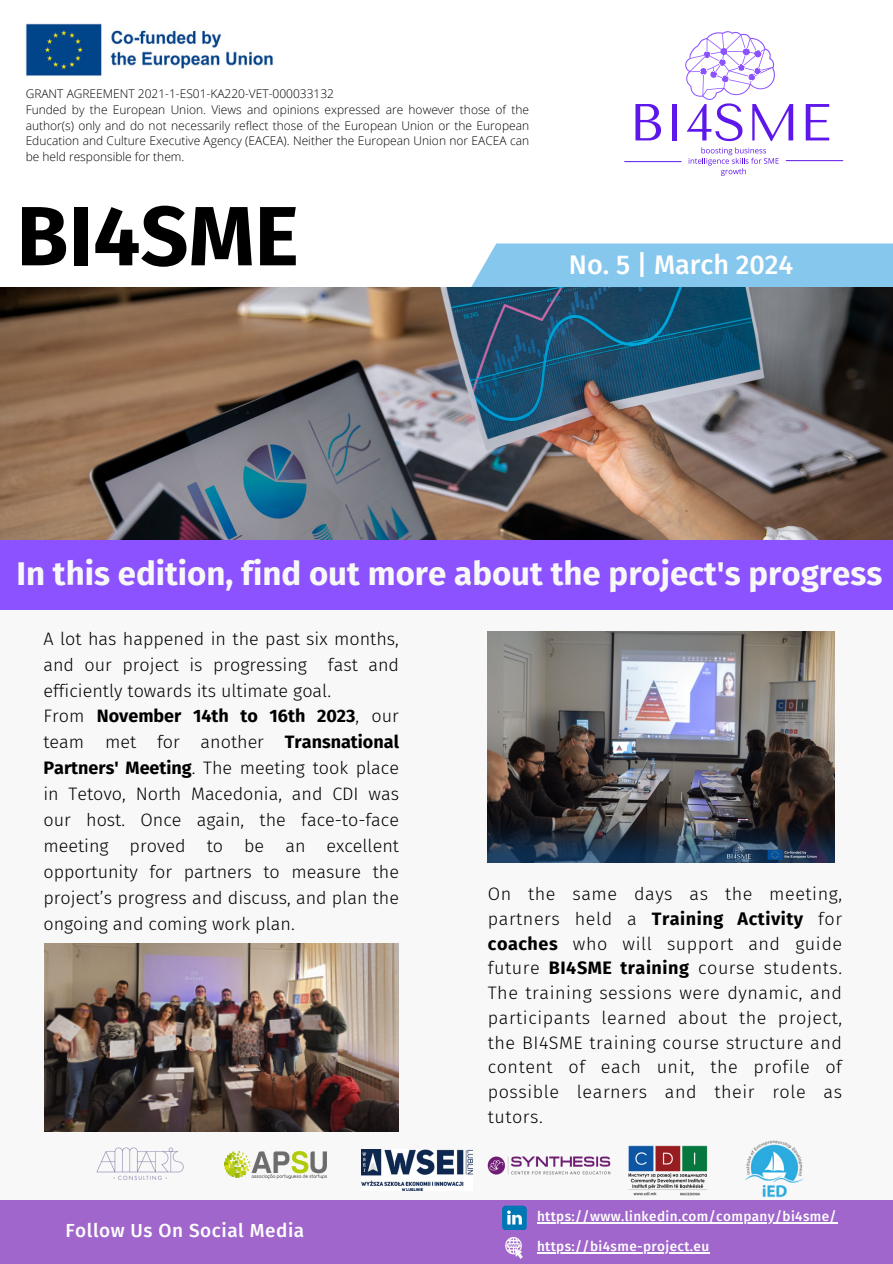
<style>
.page{position:relative;width:893px;height:1264px;background:#fff}
.page>*{position:absolute;margin:0;border:0;box-sizing:border-box;transform-origin:0 0}
.t1{font:700 84px "Fira Sans";color:#000}
.t2{font:700 33px "Fira Sans";color:#f8f8f8}
.t3{font:500 27px "Fira Sans";color:#fff}
.t4{font:500 18.9px "Fira Sans";letter-spacing:.03em;color:#fff}
.t5{font:300 18px/25.8px "Fira Sans";color:#000}
.t6{font:500 13.5px "Fira Sans";letter-spacing:.03em;color:#fff}
.t7{font:300 12px/15.8px "Open Sans";color:#000;text-align:justify}
.s1{font-weight:700}
</style>
<div class="page">
<div style="left:0;top:575px;width:892px;height:638px;background:#f8f8f8"></div>
<div style="left:471px;top:243px;width:421px;height:44px;background:#86c7ed"></div>
<img style="left:0;top:287px;width:892px;height:253px">
<div style="left:0;top:540px;width:892px;height:69px;background:#8c52ff"></div>
<div style="left:1px;top:1199px;width:891px;height:64px;background:#a066cb"></div>
<svg style="left:635px;top:104px;width:26px;height:36px"></svg>
<hr style="left:672px;top:104px;width:4px;height:36px;background:#5e17eb">
<svg style="left:685px;top:31px;width:108px;height:110px"></svg>
<svg style="left:805px;top:104px;width:24px;height:36px"></svg>
<svg style="left:688px;top:147px;width:90px;height:29px"></svg>
<hr style="left:624px;top:161px;width:57px;height:1px;background:#5e17eb">
<hr style="left:786px;top:160px;width:56px;height:1px;background:#5e17eb">
<img style="left:96px;top:1147px;width:88px;height:33px">
<img style="left:361px;top:1149px;width:111px;height:41px">
<img style="left:225px;top:1151px;width:102px;height:27px">
<img style="left:628px;top:1145px;width:80px;height:51px">
<img style="left:745px;top:1140px;width:59px;height:58px">
<img style="left:25px;top:23px;width:248px;height:53px">
<svg style="left:505px;top:1237px;width:18px;height:21px"></svg>
<svg style="left:502px;top:1205px;width:24px;height:25px"></svg>
<hr style="left:537px;top:1251px;width:172px;height:2px;background:#fff">
<hr style="left:537px;top:1221px;width:300px;height:2px;background:#fff">
<img style="left:488px;top:631px;width:346px;height:231px">
<img style="left:44px;top:943px;width:355px;height:188px">
<img style="left:487px;top:1156px;width:124px;height:19px">
<p class="t7" style="left:26px;top:86px;width:310px">GRANT AGREEMENT 2021-1-ES01-KA220-VET-000033132</p>
<p class="t7" style="left:26px;top:101px;width:505px">Funded by the European Union. Views and opinions expressed are however those of the author(s) only and do not necessarily reflect those of the European Union or the European Education and Culture Executive Agency (EACEA). Neither the European Union nor EACEA can be held responsible for them.</p>
<h5 class="t1" style="left:17px;top:187px;width:284px">BI4SME</h5>
<p class="t3" style="left:569px;top:249px;width:226px">No. 5 | March 2024</p>
<p class="t2" style="left:16px;top:554px;width:867px">In this edition, find out more about the project's progress</p>
<p class="t5" style="left:43px;top:626px;width:357px">A lot has happened in the past six months, and our project is progressing fast and efficiently towards its ultimate goal.<br>From <span class="s1">November 14th to 16th 2023</span>, our team met for another <span class="s1">Transnational Partners' Meeting</span>. The meeting took place in Tetovo, North Macedonia, and CDI was our host. Once again, the face-to-face meeting proved to be an excellent opportunity for partners to measure the project’s progress and discuss, and plan the ongoing and coming work plan.</p>
<p class="t5" style="left:488px;top:881px;width:356px;line-height:24.8px;text-align:justify">On the same days as the meeting, partners held a <span class="s1">Training Activity</span> for <span class="s1">coaches</span> who will support and guide future <span class="s1">BI4SME training</span> course students.<br>The training sessions were dynamic, and participants learned about the project, the BI4SME training course structure and content of each unit, the profile of possible learners and their role as tutors.</p>
<p class="t4" style="left:65px;top:1219px;width:240px">Follow Us On Social Media</p>
<h2 class="t6" style="left:537px;top:1208px;width:301px">https://www.linkedin.com/company/bi4sme/</h2>
<p class="t6" style="left:537px;top:1238px;width:174px">https://bi4sme-project.eu</p>
</div>
